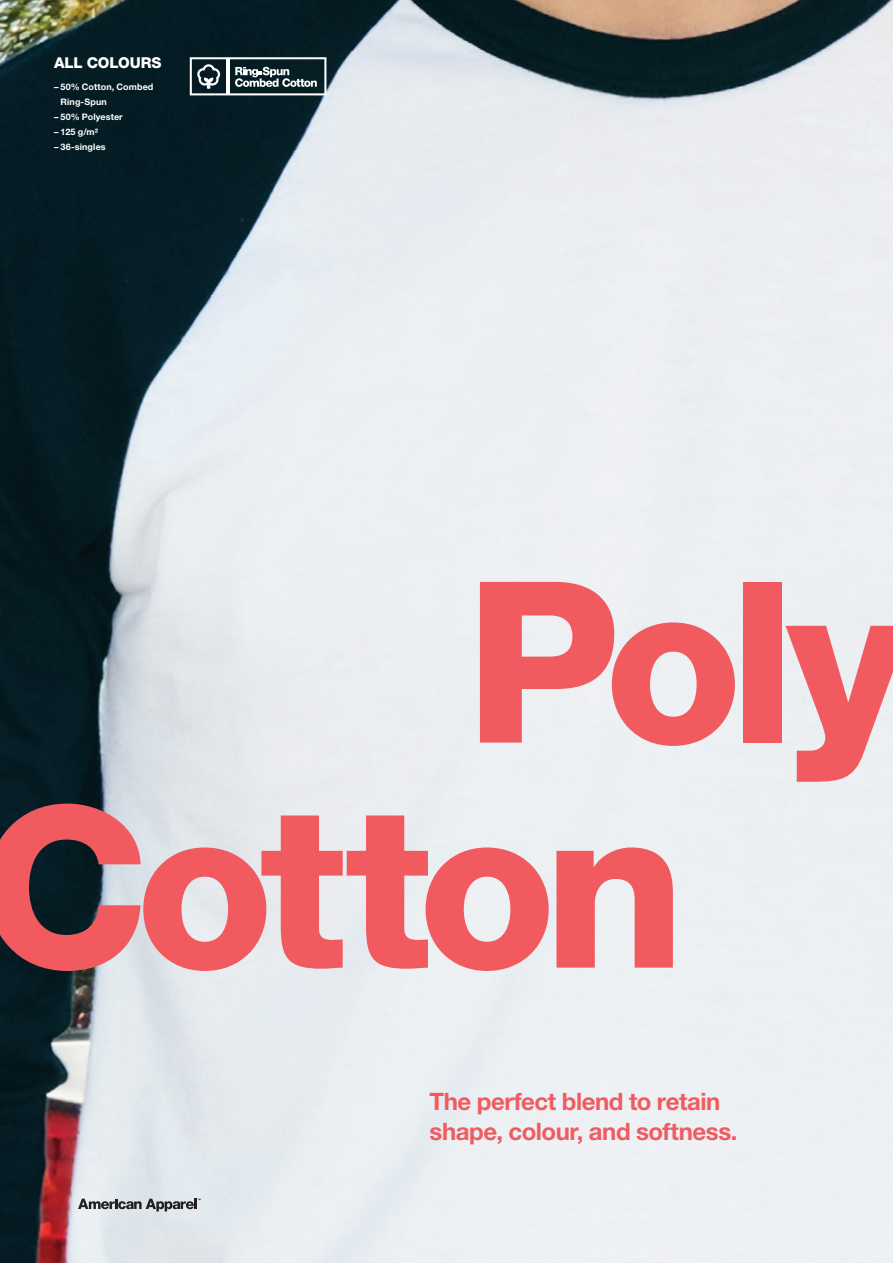
<style>
.page{position:relative;width:893px;height:1263px;background:#fff}
.page>*{position:absolute;margin:0;border:0;box-sizing:border-box;transform-origin:0 0}
.t1{font:800 225px/225px "Helvetica Neue LT Pro";letter-spacing:-.055em;color:#f15b60}
.t2{font:700 24px/30px "Helvetica Neue LT Pro";letter-spacing:-.02em;color:#f15b60}
.t3{font:800 15px "Helvetica Neue LT Pro";letter-spacing:-.01em;color:#fff}
.t4{font:700 9px/15px "Helvetica Neue LT Pro";letter-spacing:.01em;color:#fff}
</style>
<div class="page">
<img style="left:0;top:0;width:893px;height:1263px">
<svg style="left:78px;top:1199px;width:123px;height:12px"></svg>
<svg style="left:190px;top:57px;width:136px;height:38px"></svg>
<hr style="left:226px;top:58px;width:3px;height:36px;background:#fff">
<h3 class="t3" style="left:54px;top:53px;width:109px">ALL COLOURS</h3>
<p class="t4" style="left:61px;top:79px;width:94px;text-indent:-7px">– 50% Cotton, Combed<br>Ring-Spun</p>
<p class="t4" style="left:54px;top:109px;width:70px">– 50% Polyester</p>
<p class="t4" style="left:54px;top:124px;width:46px">– 125 g/m²</p>
<p class="t4" style="left:54px;top:139px;width:53px">– 36-singles</p>
<h1 class="t1" style="left:-22px;top:549px;width:932px;text-indent:488px">Poly<br>Cotton</h1>
<h2 class="t2" style="left:430px;top:1086px;width:309px">The perfect blend to retain shape, colour, and softness.</h2>
</div>
